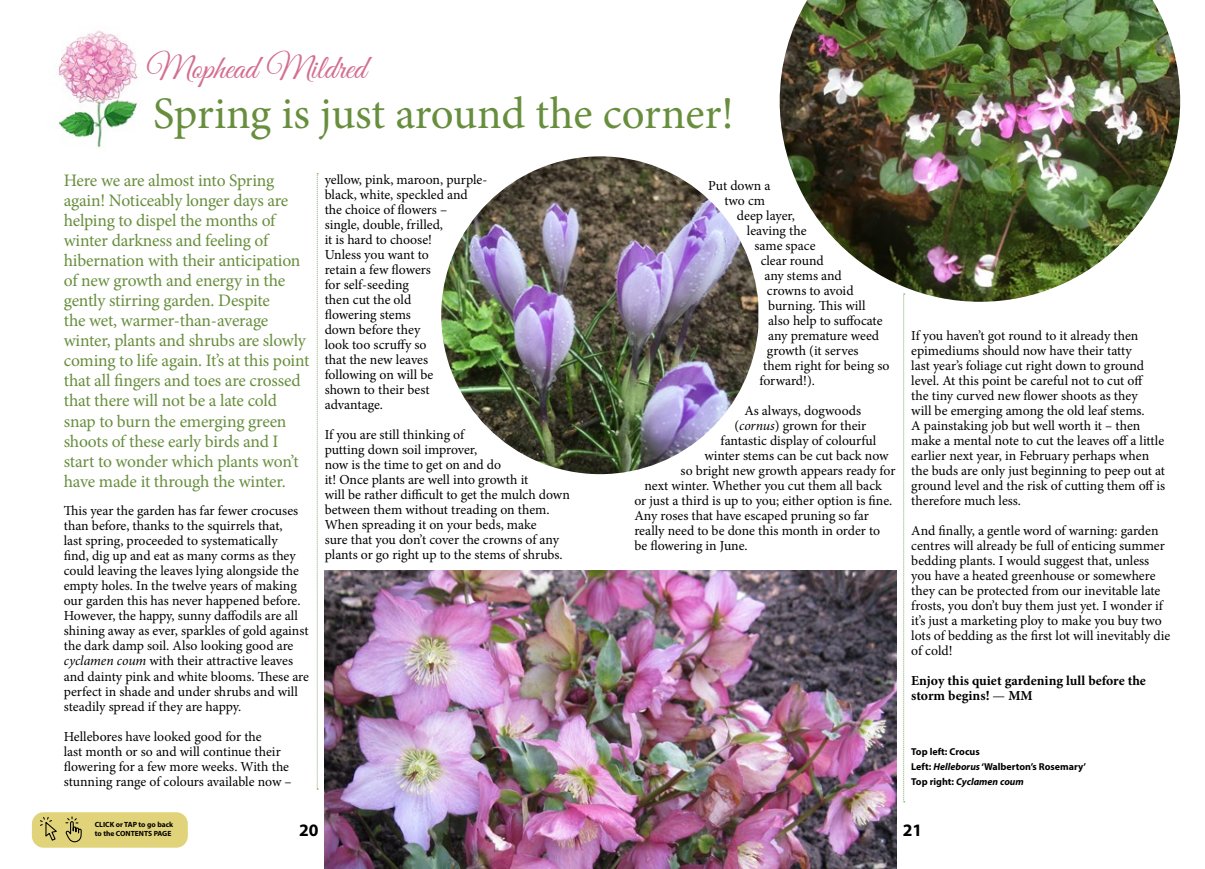
<style>
.page{position:relative;width:1205px;height:869px;background:#fff}
.page>*{position:absolute;margin:0;border:0;box-sizing:border-box;transform-origin:0 0}
.t1{font:45px "Minion Pro";letter-spacing:-.005em;color:#678e3d}
.t2{font:33.75px "Great Vibes";color:#d36f91}
.t3{font:17.5px/20px "Minion Pro";letter-spacing:-.015em;color:#678e3d}
.t4{font:700 17.5px "Myriad Pro";color:#000}
.t5{font:13.75px/15px "Minion Pro";letter-spacing:-.005em;color:#000}
.t6{font:700 13.75px/15px "Minion Pro";color:#000}
.t7{font:700 10px/14.8px "Myriad Pro";color:#000}
.t8{font:700 7.5px/8.8px "Myriad Pro";color:#000}
.s1{font-style:italic}
.s2{font-weight:400}
</style>
<div class="page">
<div style="left:32px;top:811px;width:156px;height:36px;background:#e1d37a;border-radius:12px"></div>
<svg style="left:40px;top:816px;width:42px;height:27px"></svg>
<svg style="left:317px;top:173px;width:1px;height:616px"></svg>
<img style="left:58px;top:30px;width:80px;height:118px">
<img style="left:324px;top:570px;width:572px;height:298px">
<svg style="left:903px;top:301px;width:2px;height:501px"></svg>
<img style="left:441px;top:156px;width:317px;height:318px;border-radius:156px">
<img style="left:780px;top:0;width:400px;height:301px">
<h2 class="t2" style="left:146px;top:49px;width:221px">Mophead Mildred</h2>
<h1 class="t1" style="left:153px;top:83px;width:582px">Spring is just around the corner!</h1>
<p class="t3" style="left:64px;top:171px;width:247px">Here we are almost into Spring again! Noticeably longer days are helping to dispel the months of winter darkness and feeling of hibernation with their anticipation of new growth and energy in the gently stirring garden. Despite<br>the wet, warmer-than-average winter, plants and shrubs are slowly coming to life again. It’s at this point that all fingers and toes are crossed that there will not be a late cold snap to burn the emerging green shoots of these early birds and I start to wonder which plants won’t have made it through the winter.</p>
<p class="t5" style="left:64px;top:503px;width:247px">This year the garden has far fewer crocuses than before, thanks to the squirrels that,<br>last spring, proceeded to systematically<br>find, dig up and eat as many corms as they could leaving the leaves lying alongside the empty holes. In the twelve years of making our garden this has never happened before.<br>However, the happy, sunny daffodils are all shining away as ever, sparkles of gold against the dark damp soil. Also looking good are <span class="s1">cyclamen coum</span> with their attractive leaves and dainty pink and white blooms. These are perfect in shade and under shrubs and will steadily spread if they are happy.</p>
<p class="t5" style="left:64px;top:728px;width:229px">Hellebores have looked good for the<br>last month or so and will continue their flowering for a few more weeks. With the stunning range of colours available now –</p>
<p class="t5" style="left:325px;top:172px;width:164px">yellow, pink, maroon, purple&shy;black, white, speckled and the choice of flowers –<br>single, double, frilled,<br>it is hard to choose!<br>Unless you want to<br>retain a few flowers<br>for self-seeding<br>then cut the old<br>flowering stems<br>down before they<br>look too scruffy so<br>that the new leaves<br>following on will be<br>shown to their best advantage.</p>
<p class="t5" style="left:325px;top:427px;width:247px">If you are still thinking of<br>putting down soil improver,<br>now is the time to get on and do<br>it! Once plants are well into growth it<br>will be rather difficult to get the mulch down between them without treading on them.<br>When spreading it on your beds, make<br>sure that you don’t cover the crowns of any plants or go right up to the stems of shrubs.</p>
<p class="t5" style="left:708px;top:178px;width:64px">Put down a</p>
<p class="t5" style="left:724px;top:193px;width:42px">two cm</p>
<p class="t5" style="left:737px;top:208px;width:60px">deep layer,</p>
<p class="t5" style="left:747px;top:223px;width:61px">leaving the</p>
<p class="t5" style="left:754px;top:238px;width:63px">same space</p>
<p class="t5" style="left:760px;top:253px;width:65px">clear round</p>
<p class="t5" style="left:764px;top:268px;width:79px">any stems and</p>
<p class="t5" style="left:767px;top:283px;width:88px">crowns to avoid</p>
<p class="t5" style="left:768px;top:298px;width:99px">burning. This will</p>
<p class="t5" style="left:768px;top:313px;width:116px">also help to suffocate</p>
<p class="t5" style="left:768px;top:328px;width:112px">any premature weed</p>
<p class="t5" style="left:767px;top:343px;width:93px">growth (it serves</p>
<p class="t5" style="left:763px;top:358px;width:128px">them right for being so</p>
<p class="t5" style="left:759px;top:373px;width:57px">forward!).</p>
<p class="t5" style="left:744px;top:403px;width:118px">As always, dogwoods</p>
<p class="t5" style="left:734px;top:418px;width:133px">(<span class="s1">cornus</span>) grown for their</p>
<p class="t5" style="left:721px;top:433px;width:157px">fantastic display of colourful</p>
<p class="t5" style="left:704px;top:448px;width:186px">winter stems can be cut back now</p>
<p class="t5" style="left:681px;top:463px;width:216px">so bright new growth appears ready for</p>
<p class="t5" style="left:644px;top:478px;width:239px">next winter. Whether you cut them all back</p>
<p class="t5" style="left:634px;top:493px;width:259px">or just a third is up to you; either option is fine.</p>
<p class="t5" style="left:634px;top:508px;width:236px">Any roses that have escaped pruning so far</p>
<p class="t5" style="left:634px;top:523px;width:247px">really need to be done this month in order to</p>
<p class="t5" style="left:634px;top:538px;width:115px">be flowering in June.</p>
<p class="t5" style="left:911px;top:328px;width:255px">If you haven’t got round to it already then epimediums should now have their tatty<br>last year’s foliage cut right down to ground level. At this point be careful not to cut off<br>the tiny curved new flower shoots as they<br>will be emerging among the old leaf stems.<br>A painstaking job but well worth it – then make a mental note to cut the leaves off a little earlier next year, in February perhaps when the buds are only just beginning to peep out at ground level and the risk of cutting them off is therefore much less.</p>
<p class="t5" style="left:911px;top:523px;width:261px">And finally, a gentle word of warning: garden centres will already be full of enticing summer bedding plants. I would suggest that, unless you have a heated greenhouse or somewhere they can be protected from our inevitable late frosts, you don’t buy them just yet. I wonder if it’s just a marketing ploy to make you buy two lots of bedding as the first lot will inevitably die of cold!</p>
<p class="t6" style="left:911px;top:672px;width:236px">Enjoy this quiet gardening lull before the storm begins! <span class="s2">—</span> MM</p>
<p class="t7" style="left:911px;top:743px;width:176px">Top left: Crocus<br>Left: <span class="s1">Helleborus</span> ‘Walberton’s Rosemary’<br>Top right: <span class="s1">Cyclamen coum</span></p>
<p class="t8" style="left:95px;top:819px;width:80px">CLICK or TAP to go back to the CONTENTS PAGE</p>
<p class="t4" style="left:299px;top:818px;width:21px">20</p>
<p class="t4" style="left:903px;top:818px;width:21px">21</p>
</div>
